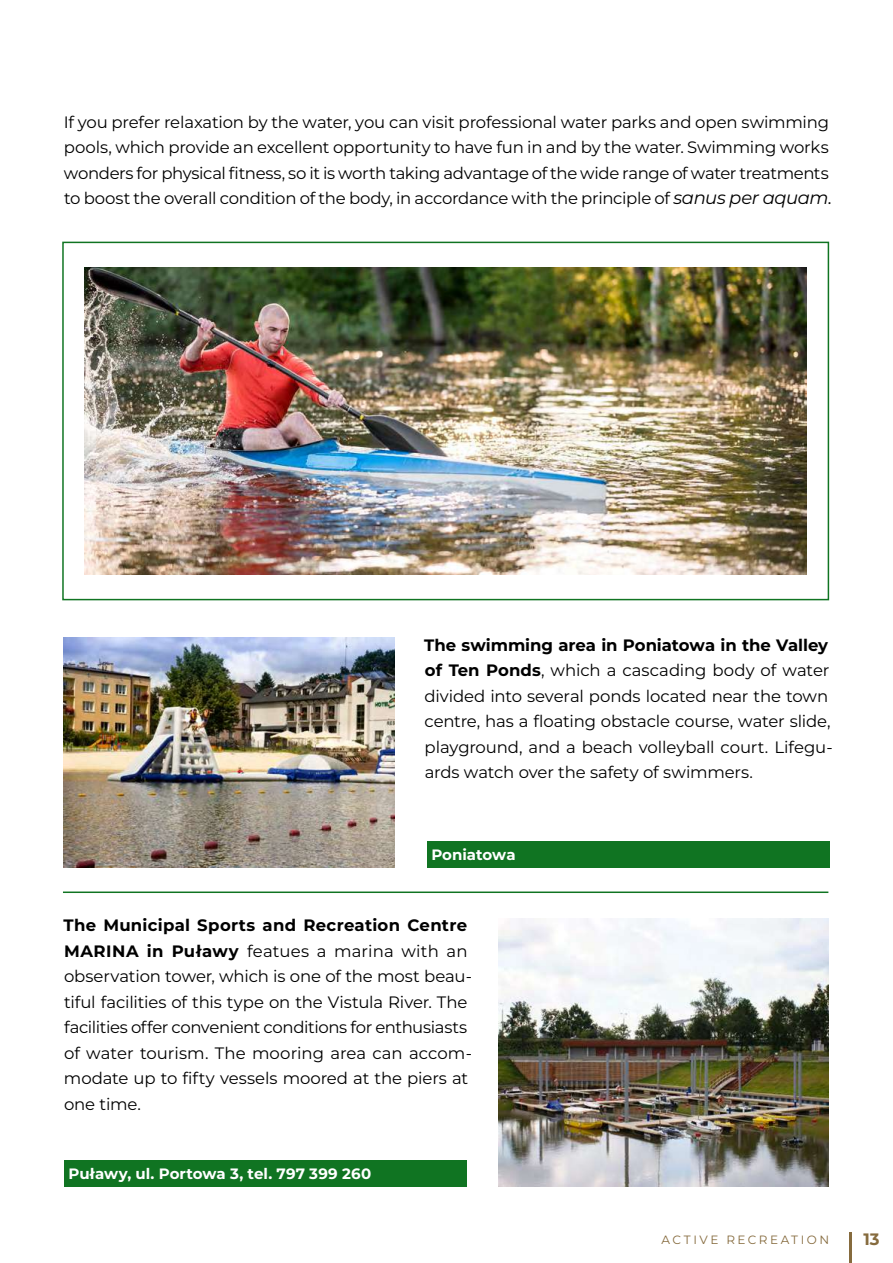
<style>
.page{position:relative;width:893px;height:1263px;background:#fff}
.page>*{position:absolute;margin:0;border:0;box-sizing:border-box;transform-origin:0 0}
.t1{font:16.5px/25.5px "Montserrat";letter-spacing:-.01em;color:#000}
.t2{font:700 16.5px "Montserrat";color:#866b3e}
.t3{font:700 15px "Montserrat";letter-spacing:.005em;color:#fff}
.t4{font:12px "Montserrat";letter-spacing:.21em;color:#866b3e}
.s1{font-style:italic;font-size:18px}
.s2{font-weight:700}
</style>
<div class="page">
<img style="left:499px;top:918px;width:330px;height:268px">
<div style="left:64px;top:1160px;width:403px;height:27px;background:#107422"></div>
<hr style="left:63px;top:891px;width:765px;height:2px;background:#107422">
<img style="left:64px;top:638px;width:330px;height:229px">
<div style="left:427px;top:841px;width:403px;height:27px;background:#107422"></div>
<div style="left:62px;top:242px;width:767px;height:358px;border:2px solid #107422"></div>
<img style="left:85px;top:268px;width:722px;height:306px">
<hr style="left:849px;top:1231px;width:2px;height:32px;background:#866b3e">
<p class="t1" style="left:64px;top:109px;width:770px">If you prefer relaxation by the water, you can visit professional water parks and open swimming pools, which provide an excellent opportunity to have fun in and by the water. Swimming works wonders for physical fitness, so it is worth taking advantage of the wide range of water treatments to boost the overall condition of the body, in accordance with the principle of <span class="s1">sanus per aquam.</span></p>
<p class="t1" style="left:424px;top:632px;width:410px"><span class="s2">The swimming area in Poniatowa in the Valley of Ten Ponds</span>, which a cascading body of water divided into several ponds located near the town centre, has a floating obstacle course, water slide, playground, and a beach volleyball court. Lifegu&shy;ards watch over the safety of swimmers.</p>
<p class="t3" style="left:431px;top:844px;width:86px">Poniatowa</p>
<p class="t1" style="left:64px;top:912px;width:410px"><span class="s2">The Municipal Sports and Recreation Centre MARINA in Puławy</span> featues a marina with an observation tower, which is one of the most beau&shy;tiful facilities of this type on the Vistula River. The facilities offer convenient conditions for enthusiasts of water tourism. The mooring area can accom&shy;modate up to fifty vessels moored at the piers at one time.</p>
<p class="t3" style="left:69px;top:1163px;width:304px">Puławy, ul. Portowa 3, tel. 797 399 260</p>
<p class="t4" style="left:661px;top:1231px;width:169px">ACTIVE RECREATION</p>
<p class="t2" style="left:863px;top:1228px;width:18px">13</p>
</div>
